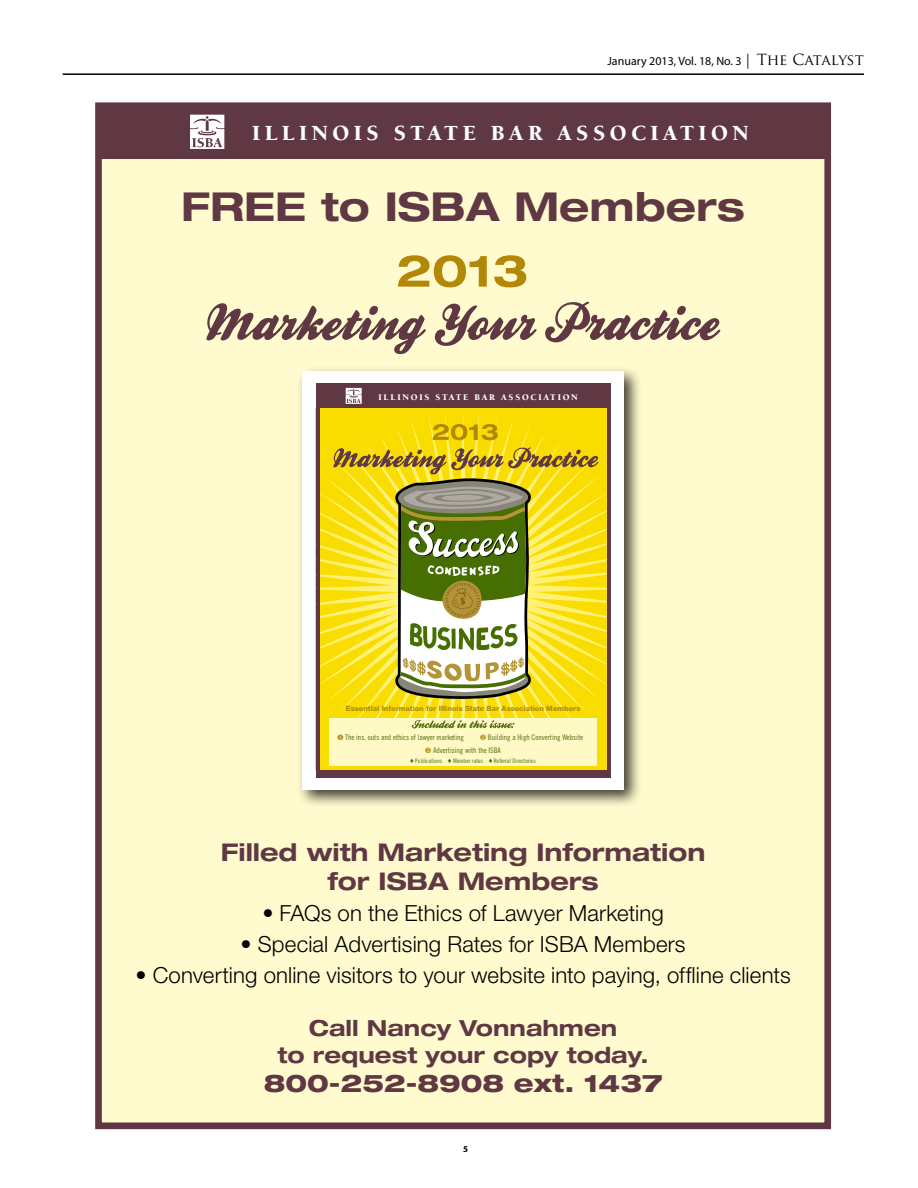
<style>
.page{position:relative;width:918px;height:1188px;background:#fff}
.page>*{position:absolute;margin:0;border:0;box-sizing:border-box;transform-origin:0 0}
.t1{font:700 expanded 39.9px "Helvetica Neue LT Std";color:#5f3844}
.t2{font:700 expanded 24.45px/29.2px "Helvetica Neue LT Std";color:#5f3844;text-align:center}
.t3{font:800 expanded 24.45px "Helvetica Neue LT Std";color:#5f3844}
.t4{font:300 22.2px "Helvetica Neue LT Std";letter-spacing:.005em;color:#000}
.t5{font:700 expanded 22.2px/26.7px "Helvetica Neue LT Std";color:#5f3844;text-align:center}
.t6{font:900 22.2px "Berkeley Std";letter-spacing:.2em;color:#fff}
.t7{font:12px "Myriad Pro";color:#000}
.t8{font:700 9px "Myriad Pro";color:#000}
.t9{font:900 8.85px "Berkeley Std";letter-spacing:.2em;color:#fff}
.t10{font:7.65px/13.5px "Trade Gothic LT Std Cn 18";color:#566c11}
.t11{font:800 7.35px "Helvetica Neue LT Std";color:#b38808}
.t12{font:6.3px "Trade Gothic LT Std Cn 18";color:#566c11}
.s1{font-family:"Trajan Pro";font-size:15px}
.s2{color:#b38808}
</style>
<div class="page">
<hr style="left:63px;top:73px;width:801px;height:2px;background:#000">
<div style="left:99px;top:106px;width:729px;height:1020px;background:#fffbce"></div>
<div style="left:95px;top:102px;width:736px;height:1027px;border:7px solid #5f3844"></div>
<div style="left:96px;top:106px;width:734px;height:53px;background:#5f3844"></div>
<svg style="left:190px;top:115px;width:34px;height:34px"></svg>
<div style="left:297px;top:365px;width:346px;height:443px;background:#000;opacity:.75"></div>
<div style="left:302px;top:371px;width:322px;height:419px;background:#fff"></div>
<div style="left:316px;top:383px;width:294px;height:25px;background:#5f3844"></div>
<div style="left:316px;top:770px;width:294px;height:8px;background:#5f3844"></div>
<div style="left:319px;top:408px;width:288px;height:362px;background:#fadd00"></div>
<svg style="left:319px;top:412px;width:288px;height:354px;background:#f6da0a"></svg>
<svg style="left:346px;top:388px;width:16px;height:16px"></svg>
<hr style="left:316px;top:402px;width:3px;height:376px;background:#5f3844">
<hr style="left:607px;top:402px;width:3px;height:376px;background:#5f3844">
<div style="left:329px;top:718px;width:268px;height:48px;background:#fffac5"></div>
<svg style="left:412px;top:720px;width:102px;height:8px"></svg>
<svg style="left:333px;top:447px;width:266px;height:253px;background:#ccc144"></svg>
<svg style="left:433px;top:424px;width:65px;height:16px"></svg>
<svg style="left:206px;top:302px;width:514px;height:52px"></svg>
<svg style="left:398px;top:255px;width:128px;height:32px"></svg>
<p class="t7" style="left:608px;top:54px;width:258px">January 2013, Vol. 18, No. 3 <span class="s1">| The Catalyst</span></p>
<p class="t6" style="left:252px;top:121px;width:498px">ILLINOIS STATE BAR ASSOCIATION</p>
<h1 class="t1" style="left:181px;top:182px;width:565px">FREE to ISBA Members</h1>
<p class="t9" style="left:379px;top:392px;width:201px">ILLINOIS STATE BAR ASSOCIATION</p>
<p class="t11" style="left:346px;top:704px;width:236px">Essential Information for Illinois State Bar Association Members</p>
<p class="t10" style="left:337px;top:730px;width:128px"><span class="s2">❶</span> The ins, outs and ethics of lawyer marketing</p>
<p class="t10" style="left:425px;top:730px;width:159px;text-indent:55px"><span class="s2">❷</span> Building a High Converting Website<br><span class="s2">❸</span> Advertising with the ISBA</p>
<p class="t12" style="left:410px;top:757px;width:127px">♦ Publications ♦ Member rates ♦ Referral Directories</p>
<p class="t2" style="left:221px;top:837px;width:486px">Filled with Marketing Information for ISBA Members</p>
<p class="t4" style="left:262px;top:900px;width:403px">• FAQs on the Ethics of Lawyer Marketing</p>
<p class="t4" style="left:241px;top:931px;width:447px">• Special Advertising Rates for ISBA Members</p>
<p class="t4" style="left:135px;top:962px;width:657px">• Converting online visitors to your website into paying, offline clients</p>
<p class="t5" style="left:278px;top:1015px;width:373px">Call Nancy Vonnahmen<br>to request your copy today.</p>
<p class="t3" style="left:264px;top:1068px;width:400px">800-252-8908 ext. 1437</p>
<p class="t8" style="left:463px;top:1143px;width:6px">5</p>
</div>
